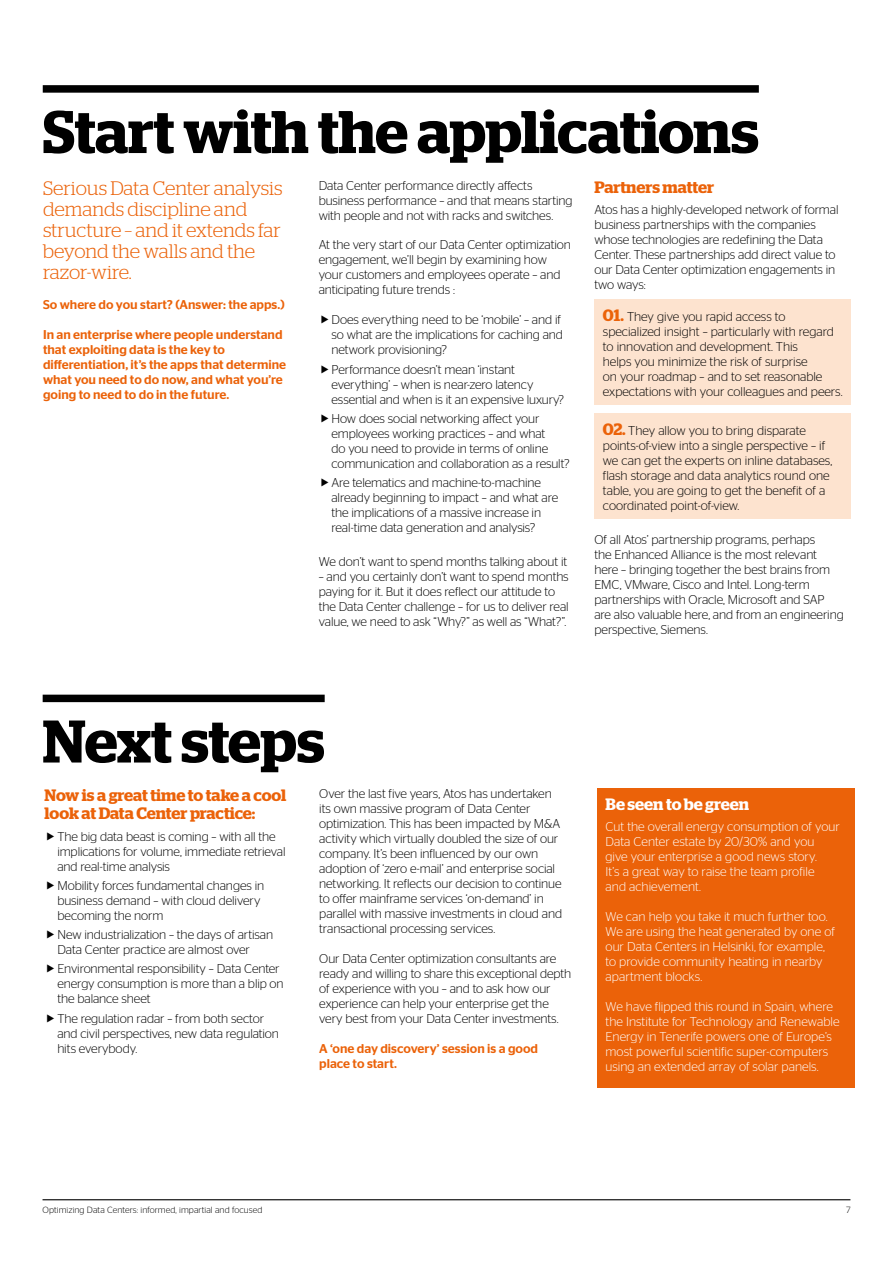
<style>
.page{position:relative;width:893px;height:1263px;background:#fff}
.page>*{position:absolute;margin:0;border:0;box-sizing:border-box;transform-origin:0 0}
.t1{font:600 60px "Stag";letter-spacing:-.005em;color:#000}
.t2{font:300 19.5px/21px "Stag";color:#eb6209}
.t3{font:600 16.5px/18px "Stag";letter-spacing:-.005em;color:#eb6209}
.t4{font:600 16.5px "Stag";color:#fff}
.t5{font:300 12.75px/15px "Stag Sans";letter-spacing:-.005em;color:#000}
.t6{font:300 12.75px/15px "Stag Sans";color:#fff}
.t7{font:500 12.75px/15px "Stag Sans";color:#eb6209}
.t8{font:300 9px "Stag Sans";letter-spacing:.01em;color:#000}
.s1{font-family:"Stag";font-weight:600;font-size:16.5px;color:#eb6209}
</style>
<div class="page">
<div style="left:594px;top:299px;width:257px;height:106px;background:#fde3cf"></div>
<div style="left:594px;top:414px;width:256px;height:105px;background:#fde3cf"></div>
<div style="left:597px;top:788px;width:258px;height:299px;background:#eb6209"></div>
<div style="left:43px;top:695px;width:282px;height:7px;background:#000"></div>
<div style="left:43px;top:85px;width:716px;height:8px;background:#000"></div>
<hr style="left:43px;top:1199px;width:807px;height:1px;background:#000">
<h1 class="t1" style="left:43px;top:97px;width:718px">Start with the applications</h1>
<h2 class="t2" style="left:43px;top:177px;width:241px">Serious Data Center analysis demands discipline and structure – and it extends far beyond the walls and the razor-wire.</h2>
<p class="t7" style="left:43px;top:297px;width:243px">So where do you start? (Answer: the apps.)</p>
<p class="t7" style="left:43px;top:327px;width:245px">In an enterprise where people understand that exploiting data is the key to differentiation, it’s the apps that determine what you need to do now, and what you’re going to need to do in the future.</p>
<p class="t5" style="left:319px;top:177px;width:255px">Data Center performance directly affects business performance – and that means starting with people and not with racks and switches.</p>
<p class="t5" style="left:319px;top:237px;width:254px">At the very start of our Data Center optimization engagement, we’ll begin by examining how your customers and employees operate – and anticipating future trends :</p>
<p class="t5" style="left:331px;top:312px;width:233px">Does everything need to be ‘mobile’ – and if so what are the implications for caching and network provisioning?</p>
<p class="t5" style="left:331px;top:361px;width:234px">Performance doesn’t mean ‘instant everything’ – when is near-zero latency essential and when is it an expensive luxury?</p>
<p class="t5" style="left:331px;top:411px;width:240px">How does social networking affect your employees working practices – and what<br>do you need to provide in terms of online communication and collaboration as a result?</p>
<p class="t5" style="left:331px;top:475px;width:228px">Are telematics and machine-to-machine already beginning to impact – and what are the implications of a massive increase in real-time data generation and analysis?</p>
<p class="t5" style="left:319px;top:554px;width:250px">We don’t want to spend months talking about it</p>
<p class="t5" style="left:319px;top:569px;width:252px">– and you certainly don’t want to spend months paying for it. But it does reflect our attitude to the Data Center challenge – for us to deliver real value, we need to ask “Why?” as well as “What?”.</p>
<p class="t3" style="left:594px;top:178px;width:121px">Partners matter</p>
<p class="t5" style="left:594px;top:202px;width:246px">Atos has a highly-developed network of formal business partnerships with the companies whose technologies are redefining the Data Center. These partnerships add direct value to our Data Center optimization engagements in two ways:</p>
<p class="t5" style="left:603px;top:309px;width:241px"><span class="s1">01.</span> They give you rapid access to specialized insight – particularly with regard to innovation and development. This<br>helps you minimize the risk of surprise<br>on your roadmap – and to set reasonable expectations with your colleagues and peers.</p>
<p class="t5" style="left:603px;top:423px;width:231px"><span class="s1">02.</span> They allow you to bring disparate points-of-view into a single perspective – if we can get the experts on inline databases, flash storage and data analytics round one table, you are going to get the benefit of a coordinated point-of-view.</p>
<p class="t5" style="left:594px;top:532px;width:251px">Of all Atos’ partnership programs, perhaps<br>the Enhanced Alliance is the most relevant here – bringing together the best brains from EMC, VMware, Cisco and Intel. Long-term partnerships with Oracle, Microsoft and SAP are also valuable here, and from an engineering perspective, Siemens.</p>
<h1 class="t1" style="left:43px;top:706px;width:283px">Next steps</h1>
<p class="t3" style="left:45px;top:786px;width:243px">Now is a great time to take a cool look at Data Center practice:</p>
<p class="t5" style="left:57px;top:828px;width:230px">The big data beast is coming – with all the implications for volume, immediate retrieval and real-time analysis</p>
<p class="t5" style="left:57px;top:878px;width:208px">Mobility forces fundamental changes in business demand – with cloud delivery becoming the norm</p>
<p class="t5" style="left:57px;top:927px;width:217px">New industrialization – the days of artisan<br>Data Center practice are almost over</p>
<p class="t5" style="left:57px;top:961px;width:228px">Environmental responsibility – Data Center energy consumption is more than a blip on the balance sheet</p>
<p class="t5" style="left:57px;top:1010px;width:223px">The regulation radar – from both sector and civil perspectives, new data regulation hits everybody.</p>
<p class="t5" style="left:319px;top:786px;width:244px">Over the last five years, Atos has undertaken its own massive program of Data Center optimization. This has been impacted by M&amp;A activity which virtually doubled the size of our company. It’s been influenced by our own adoption of ‘zero e-mail’ and enterprise social networking. It reflects our decision to continue to offer mainframe services ‘on-demand’ in parallel with massive investments in cloud and transactional processing services.</p>
<p class="t5" style="left:319px;top:951px;width:253px">Our Data Center optimization consultants are ready and willing to share this exceptional depth of experience with you – and to ask how our experience can help your enterprise get the very best from your Data Center investments.</p>
<p class="t7" style="left:319px;top:1041px;width:220px">A ‘one day discovery’ session is a good place to start.</p>
<p class="t4" style="left:605px;top:794px;width:145px">Be seen to be green</p>
<p class="t6" style="left:605px;top:819px;width:236px">Cut the overall energy consumption of your Data Center estate by 20/30% and you<br>give your enterprise a good news story.<br>It’s a great way to raise the team profile<br>and achievement.</p>
<p class="t6" style="left:605px;top:909px;width:231px">We can help you take it much further too.<br>We are using the heat generated by one of our Data Centers in Helsinki, for example, to provide community heating in nearby apartment blocks.</p>
<p class="t6" style="left:605px;top:999px;width:236px">We have flipped this round in Spain, where the Institute for Technology and Renewable Energy in Tenerife powers one of Europe’s most powerful scientific super-computers using an extended array of solar panels.</p>
<p class="t8" style="left:43px;top:1205px;width:221px">Optimizing Data Centers: informed, impartial and focused</p>
<p class="t8" style="left:846px;top:1205px;width:6px">7</p>
</div>
